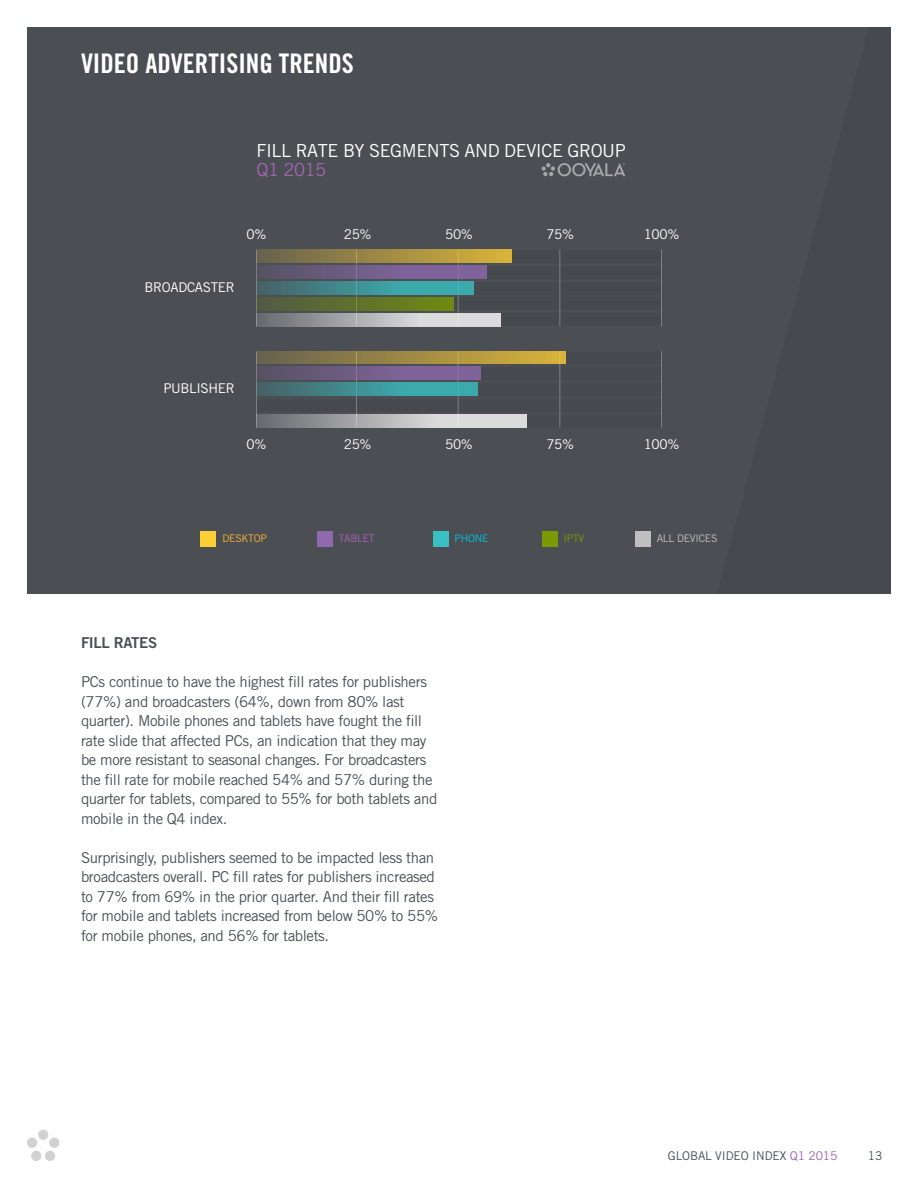
<style>
.page{position:relative;width:918px;height:1188px;background:#fff}
.page>*{position:absolute;margin:0;border:0;box-sizing:border-box;transform-origin:0 0}
.t1{font:27px "Trade Gothic Bold Cond Twenty";color:#fff}
.t2{font:18px "Trade Gothic";letter-spacing:-.025em;color:#fff}
.t3{font:18px "Trade Gothic";letter-spacing:-.025em;color:#a664b6}
.t4{font:15px/19.5px "Trade Gothic";letter-spacing:-.025em;color:#4b4f54}
.t5{font:15px "Trade Gothic Bold Two";letter-spacing:-.025em;color:#4b4f54}
.t6{font:13.5px "Trade Gothic";letter-spacing:-.025em;color:#fff}
.t7{font:12px "Trade Gothic";letter-spacing:-.01em;color:#4b4f54}
.t8{font:10.5px "Trade Gothic";letter-spacing:-.025em;color:#c0bfbf}
.t9{font:10.5px "Trade Gothic";letter-spacing:-.025em;color:#f7b334}
.t10{font:10.5px "Trade Gothic";letter-spacing:-.025em;color:#a664b6}
.t11{font:10.5px "Trade Gothic";letter-spacing:-.025em;color:#00c2de}
.t12{font:10.5px "Trade Gothic";color:#799a00}
.s1{color:#a35eb5}
</style>
<div class="page">
<div style="left:38px;top:1130px;width:10px;height:10px;background:#d1d1d2;border-radius:50%"></div>
<div style="left:27px;top:1138px;width:10px;height:10px;background:#d1d1d2;border-radius:50%"></div>
<div style="left:31px;top:1151px;width:10px;height:10px;background:#d1d1d2;border-radius:50%"></div>
<div style="left:45px;top:1151px;width:10px;height:10px;background:#d1d1d2;border-radius:50%"></div>
<div style="left:49px;top:1138px;width:10px;height:10px;background:#d1d1d2;border-radius:50%"></div>
<div style="left:27px;top:27px;width:690px;height:567px;background:#4b4f54"></div>
<div style="left:717px;top:27px;width:174px;height:567px;background:#464a4f"></div>
<svg style="left:542px;top:163px;width:83px;height:13px"></svg>
<div style="left:201px;top:531px;width:15px;height:16px;background:#ffce35"></div>
<div style="left:317px;top:531px;width:15px;height:16px;background:#8e69ad"></div>
<div style="left:433px;top:531px;width:15px;height:16px;background:#39c0c3"></div>
<div style="left:542px;top:531px;width:15px;height:16px;background:#799a00"></div>
<div style="left:635px;top:531px;width:16px;height:16px;background:#c0bfbf"></div>
<div style="left:566px;top:351px;width:96px;height:13px;background:#464a4f"></div>
<div style="left:481px;top:367px;width:181px;height:13px;background:#464a4f"></div>
<div style="left:477px;top:383px;width:185px;height:13px;background:#464a4f"></div>
<div style="left:257px;top:399px;width:405px;height:13px;background:#464a4f"></div>
<div style="left:526px;top:415px;width:136px;height:12px;background:#464a4f"></div>
<hr style="left:356px;top:351px;width:1px;height:76px;background:#808080">
<hr style="left:458px;top:351px;width:1px;height:76px;background:#808080">
<hr style="left:559px;top:351px;width:1px;height:76px;background:#808080">
<hr style="left:661px;top:351px;width:1px;height:76px;background:#808080">
<hr style="left:256px;top:351px;width:1px;height:77px;background:#808080">
<svg style="left:256px;top:415px;width:270px;height:12px;background:#b3b4b6"></svg>
<svg style="left:257px;top:367px;width:224px;height:13px;background:#715d87"></svg>
<svg style="left:256px;top:383px;width:221px;height:13px;background:#409093"></svg>
<svg style="left:256px;top:351px;width:310px;height:13px;background:#9f8a44"></svg>
<div style="left:512px;top:250px;width:150px;height:13px;background:#464a4f"></div>
<div style="left:486px;top:266px;width:176px;height:13px;background:#464a4f"></div>
<div style="left:474px;top:282px;width:188px;height:13px;background:#464a4f"></div>
<div style="left:454px;top:297px;width:208px;height:13px;background:#464a4f"></div>
<div style="left:501px;top:313px;width:161px;height:13px;background:#464a4f"></div>
<hr style="left:356px;top:250px;width:1px;height:76px;background:#808080">
<hr style="left:458px;top:250px;width:1px;height:76px;background:#808080">
<hr style="left:559px;top:250px;width:1px;height:76px;background:#808080">
<hr style="left:661px;top:250px;width:1px;height:76px;background:#808080">
<hr style="left:256px;top:250px;width:1px;height:76px;background:#808080">
<svg style="left:256px;top:313px;width:245px;height:13px;background:#b3b4b6"></svg>
<svg style="left:256px;top:297px;width:198px;height:13px;background:#60712c"></svg>
<svg style="left:257px;top:266px;width:229px;height:13px;background:#715d87"></svg>
<svg style="left:256px;top:282px;width:218px;height:13px;background:#409093"></svg>
<svg style="left:256px;top:250px;width:256px;height:13px;background:#9f8a44"></svg>
<h1 class="t1" style="left:81px;top:47px;width:274px">VIDEO ADVERTISING TRENDS</h1>
<p class="t2" style="left:256px;top:139px;width:371px">FILL RATE BY SEGMENTS AND DEVICE GROUP</p>
<p class="t3" style="left:256px;top:159px;width:71px">Q1 2015</p>
<p class="t6" style="left:247px;top:226px;width:21px">0%</p>
<p class="t6" style="left:344px;top:226px;width:29px">25%</p>
<p class="t6" style="left:445px;top:226px;width:29px">50%</p>
<p class="t6" style="left:546px;top:226px;width:29px">75%</p>
<p class="t6" style="left:644px;top:226px;width:37px">100%</p>
<p class="t6" style="left:145px;top:279px;width:92px">BROADCASTER</p>
<p class="t6" style="left:163px;top:380px;width:73px">PUBLISHER</p>
<p class="t6" style="left:247px;top:436px;width:21px">0%</p>
<p class="t6" style="left:344px;top:436px;width:29px">25%</p>
<p class="t6" style="left:445px;top:436px;width:29px">50%</p>
<p class="t6" style="left:546px;top:436px;width:29px">75%</p>
<p class="t6" style="left:644px;top:436px;width:37px">100%</p>
<p class="t9" style="left:222px;top:532px;width:46px">DESKTOP</p>
<p class="t10" style="left:339px;top:532px;width:38px">TABLET</p>
<p class="t11" style="left:455px;top:532px;width:35px">PHONE</p>
<p class="t12" style="left:564px;top:532px;width:22px">IPTV</p>
<p class="t8" style="left:657px;top:532px;width:62px">ALL DEVICES</p>
<p class="t5" style="left:81px;top:633px;width:78px">FILL RATES</p>
<p class="t4" style="left:81px;top:672px;width:358px">PCs continue to have the highest fill rates for publishers (77%) and broadcasters (64%, down from 80% last quarter). Mobile phones and tablets have fought the fill rate slide that affected PCs, an indication that they may be more resistant to seasonal changes. For broadcasters the fill rate for mobile reached 54% and 57% during the quarter for tablets, compared to 55% for both tablets and mobile in the Q4 index.</p>
<p class="t4" style="left:81px;top:847px;width:359px">Surprisingly, publishers seemed to be impacted less than broadcasters overall. PC fill rates for publishers increased to 77% from 69% in the prior quarter. And their fill rates for mobile and tablets increased from below 50% to 55% for mobile phones, and 56% for tablets.</p>
<p class="t7" style="left:668px;top:1148px;width:171px">GLOBAL VIDEO INDEX <span class="s1">Q1 2015</span></p>
<p class="t7" style="left:868px;top:1148px;width:16px">13</p>
</div>
